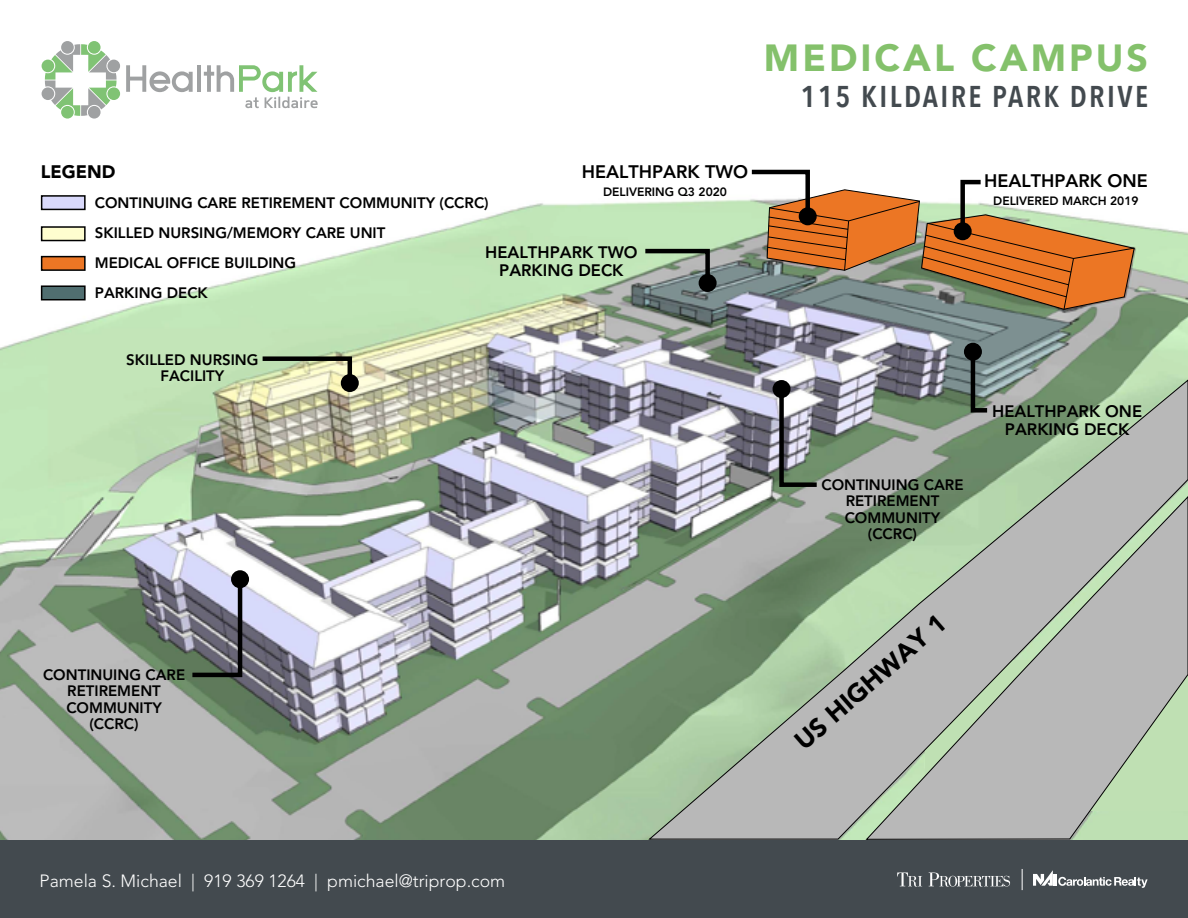
<style>
.page{position:relative;width:1188px;height:918px;background:#fff}
.page>*{position:absolute;margin:0;border:0;box-sizing:border-box;transform-origin:0 0}
.t1{font:900 37.5px "Avenir";letter-spacing:.08em;color:#84c16b}
.t2{font:600 30px "Avenir Next Condensed";letter-spacing:.08em;color:#434a4f}
.Heading_4{font:900 25.5px "Avenir";color:#000}
.Heading_4-2{font:800 18px "Avenir";color:#000}
.Heading_4-3{font:900 18px "Avenir";color:#000}
.t3{font:300 17.7px "Avenir";color:#fff}
.Heading_4-4{font:800 16.5px "Avenir";color:#000}
.Heading_4-5{font:800 15px "Avenir";color:#000}
.Heading_4-6{font:800 12px "Avenir";color:#000}
</style>
<div class="page">
<div style="left:0;top:838px;width:1188px;height:80px;background:#434a4f"></div>
<svg style="left:897px;top:873px;width:25px;height:14px"></svg>
<svg style="left:929px;top:873px;width:81px;height:14px"></svg>
<svg style="left:1022px;top:869px;width:1px;height:21px"></svg>
<svg style="left:1033px;top:870px;width:115px;height:18px"></svg>
<svg style="left:88px;top:106px;width:13px;height:13px"></svg>
<div style="left:42px;top:87px;width:12px;height:13px;background:#9fa1a2;border-radius:50%"></div>
<svg style="left:61px;top:41px;width:13px;height:13px"></svg>
<div style="left:107px;top:60px;width:13px;height:12px;background:#9fa1a2;border-radius:50%"></div>
<svg style="left:61px;top:106px;width:13px;height:13px"></svg>
<svg style="left:45px;top:44px;width:72px;height:72px"></svg>
<div style="left:107px;top:87px;width:13px;height:13px;background:#80c374;border-radius:50%"></div>
<div style="left:88px;top:41px;width:13px;height:13px;background:#80c374;border-radius:50%"></div>
<div style="left:42px;top:60px;width:12px;height:12px;background:#80c374;border-radius:50%"></div>
<svg style="left:126px;top:65px;width:67px;height:27px"></svg>
<hr style="left:198px;top:65px;width:3px;height:27px;background:#9fa1a2">
<svg style="left:204px;top:65px;width:114px;height:43px"></svg>
<img style="left:0;top:195px;width:1188px;height:644px">
<svg style="left:641px;top:247px;width:71px;height:40px;background:#8d9b8d"></svg>
<div style="left:699px;top:274px;width:18px;height:18px;background:#000;border-radius:50%"></div>
<svg style="left:258px;top:354px;width:96px;height:34px;background:#bbc29d"></svg>
<div style="left:341px;top:374px;width:18px;height:18px;background:#000;border-radius:50%"></div>
<svg style="left:968px;top:347px;width:24px;height:32px"></svg>
<div style="left:964px;top:343px;width:18px;height:18px;background:#000;border-radius:50%"></div>
<svg style="left:188px;top:575px;width:57px;height:104px;background:#777985"></svg>
<div style="left:231px;top:570px;width:18px;height:18px;background:#000;border-radius:50%"></div>
<svg style="left:747px;top:169px;width:388px;height:141px"></svg>
<div style="left:799px;top:207px;width:18px;height:18px;background:#000;border-radius:50%"></div>
<svg style="left:649px;top:379px;width:539px;height:461px;background:#9ba99a"></svg>
<svg style="left:866px;top:496px;width:322px;height:344px;background:#b3bcb0"></svg>
<div style="left:42px;top:196px;width:43px;height:13px;background:#d9d9fb"></div>
<div style="left:41px;top:195px;width:45px;height:15px;border:2px solid #000"></div>
<div style="left:42px;top:257px;width:43px;height:13px;background:#ec7624"></div>
<div style="left:41px;top:256px;width:45px;height:15px;border:2px solid #000"></div>
<div style="left:42px;top:227px;width:43px;height:14px;background:#fefdcf"></div>
<div style="left:41px;top:226px;width:45px;height:15px;border:2px solid #000"></div>
<div style="left:42px;top:286px;width:43px;height:14px;background:#506e70"></div>
<div style="left:41px;top:285px;width:45px;height:15px;border:2px solid #000"></div>
<p class="t1" style="left:764px;top:35px;width:386px">MEDICAL CAMPUS</p>
<p class="t2" style="left:801px;top:70px;width:349px">115 KILDAIRE PARK DRIVE</p>
<p class="Heading_4-2" style="left:582px;top:161px;width:168px">HEALTHPARK TWO</p>
<p class="Heading_4-6" style="left:603px;top:185px;width:125px">DELIVERING Q3 2020</p>
<p class="Heading_4-3" style="left:41px;top:161px;width:76px">LEGEND</p>
<p class="Heading_4-5" style="left:95px;top:194px;width:395px">CONTINUING CARE RETIREMENT COMMUNITY (CCRC)</p>
<p class="Heading_4-5" style="left:95px;top:224px;width:292px">SKILLED NURSING/MEMORY CARE UNIT</p>
<p class="Heading_4-5" style="left:95px;top:254px;width:203px">MEDICAL OFFICE BUILDING</p>
<p class="Heading_4-5" style="left:95px;top:284px;width:115px">PARKING DECK</p>
<p class="Heading_4-4" style="left:485px;top:242px;width:154px">HEALTHPARK TWO</p>
<p class="Heading_4-4" style="left:499px;top:260px;width:126px">PARKING DECK</p>
<p class="Heading_4-5" style="left:126px;top:351px;width:134px">SKILLED NURSING</p>
<p class="Heading_4-5" style="left:160px;top:367px;width:65px">FACILITY</p>
<p class="Heading_4-2" style="left:984px;top:170px;width:165px">HEALTHPARK ONE</p>
<p class="Heading_4-6" style="left:993px;top:194px;width:147px">DELIVERED MARCH 2019</p>
<p class="Heading_4-5" style="left:821px;top:476px;width:144px">CONTINUING CARE</p>
<p class="Heading_4-5" style="left:846px;top:492px;width:95px">RETIREMENT</p>
<p class="Heading_4-5" style="left:845px;top:509px;width:97px">COMMUNITY</p>
<p class="Heading_4-5" style="left:868px;top:525px;width:51px">(CCRC)</p>
<p class="Heading_4-4" style="left:992px;top:402px;width:152px">HEALTHPARK ONE</p>
<p class="Heading_4-4" style="left:1005px;top:420px;width:126px">PARKING DECK</p>
<p class="Heading_4-5" style="left:43px;top:666px;width:144px">CONTINUING CARE</p>
<p class="Heading_4-5" style="left:67px;top:682px;width:95px">RETIREMENT</p>
<p class="Heading_4-5" style="left:66px;top:699px;width:97px">COMMUNITY</p>
<p class="Heading_4-5" style="left:90px;top:715px;width:51px">(CCRC)</p>
<p class="Heading_4" style="left:788px;top:733px;width:192px;rotate:-41deg">US HIGHWAY 1</p>
<p class="t3" style="left:40px;top:870px;width:467px">Pamela S. Michael | 919 369 1264 | pmichael@triprop.com</p>
</div>
